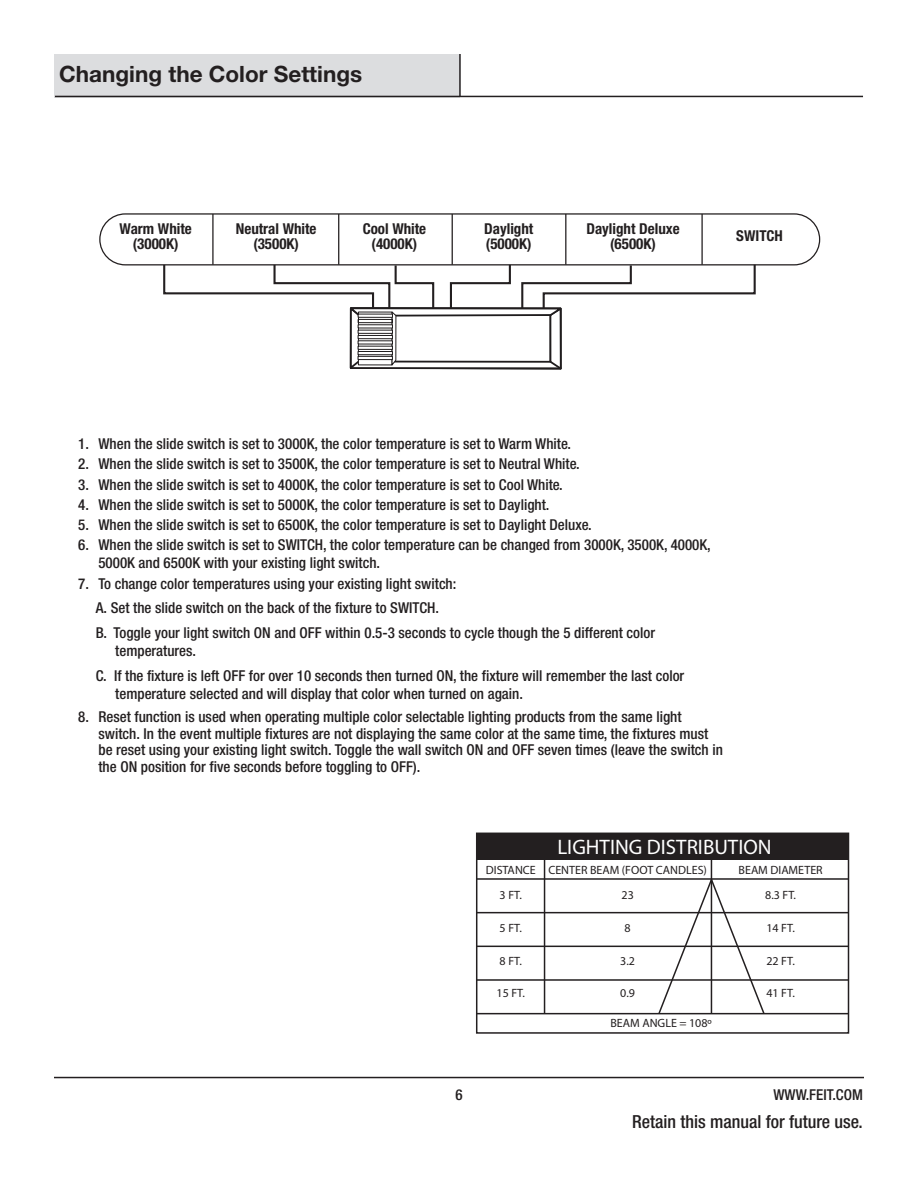
<style>
.page{position:relative;width:918px;height:1188px;background:#fff}
.page>*{position:absolute;margin:0;border:0;box-sizing:border-box;transform-origin:0 0}
.t1{font:700 22.5px "Helvetica Neue LT Std";color:#231f20}
.t2{font:21px "Myriad Pro";color:#fff}
.t3{font:500 condensed 18px "Helvetica Neue LT Std";color:#231f20}
.t4{font:500 condensed 15px/24.8px "Helvetica Neue";color:#231f20}
.t5{font:700 condensed 15px/15px "Helvetica Neue";color:#231f20;text-align:center}
.t6{font:500 condensed 15px "Helvetica Neue LT Std";color:#231f20}
.t7{font:12px/24.3px "Myriad Pro";color:#231f20;text-align:center}
</style>
<div class="page">
<hr style="left:54px;top:1077px;width:810px;height:1px;background:#231f20">
<div style="left:55px;top:54px;width:405px;height:43px;background:#dcdddf"></div>
<hr style="left:459px;top:54px;width:2px;height:42px;background:#231f20">
<hr style="left:55px;top:96px;width:808px;height:1px;background:#231f20">
<div style="left:476px;top:833px;width:373px;height:201px;border:2px solid #231f20"></div>
<div style="left:477px;top:833px;width:372px;height:27px;background:#231f20"></div>
<hr style="left:477px;top:878px;width:371px;height:2px;background:#231f20">
<hr style="left:477px;top:1013px;width:371px;height:1px;background:#231f20">
<hr style="left:477px;top:912px;width:371px;height:1px;background:#231f20">
<hr style="left:477px;top:946px;width:371px;height:1px;background:#231f20">
<hr style="left:477px;top:979px;width:371px;height:2px;background:#231f20">
<hr style="left:544px;top:858px;width:1px;height:155px;background:#231f20">
<hr style="left:711px;top:858px;width:1px;height:155px;background:#231f20">
<svg style="left:657px;top:878px;width:109px;height:137px"></svg>
<div style="left:99px;top:213px;width:721px;height:52px;border:1px solid #231f20;border-radius:25px"></div>
<svg style="left:162px;top:263px;width:595px;height:107px"></svg>
<div style="left:358px;top:356px;width:35px;height:4px;border:1px solid #201d1e"></div>
<div style="left:358px;top:351px;width:35px;height:4px;border:1px solid #201d1e"></div>
<div style="left:358px;top:346px;width:35px;height:4px;border:1px solid #201d1e"></div>
<hr style="left:358px;top:341px;width:34px;height:3px;background:#fff">
<div style="left:358px;top:335px;width:35px;height:4px;border:1px solid #201d1e"></div>
<div style="left:358px;top:330px;width:35px;height:4px;border:1px solid #201d1e"></div>
<div style="left:358px;top:319px;width:35px;height:4px;border:1px solid #201d1e"></div>
<div style="left:358px;top:314px;width:35px;height:4px;border:1px solid #201d1e"></div>
<hr style="left:212px;top:214px;width:2px;height:51px;background:#231f20">
<hr style="left:338px;top:214px;width:1px;height:51px;background:#231f20">
<hr style="left:452px;top:214px;width:1px;height:51px;background:#231f20">
<hr style="left:565px;top:214px;width:1px;height:51px;background:#231f20">
<hr style="left:701px;top:214px;width:2px;height:51px;background:#231f20">
<h1 class="t1" style="left:59px;top:60px;width:304px">Changing the Color Settings</h1>
<p class="t5" style="left:120px;top:221px;width:74px">Warm White (3000K)</p>
<p class="t5" style="left:236px;top:221px;width:82px">Neutral White (3500K)</p>
<p class="t5" style="left:363px;top:221px;width:65px">Cool White (4000K)</p>
<p class="t5" style="left:484px;top:221px;width:51px;text-align:left">Daylight (5000K)</p>
<p class="t5" style="left:586px;top:221px;width:95px">Daylight Deluxe (6500K)</p>
<p class="t5" style="left:736px;top:228px;width:48px">SWITCH</p>
<p class="t4" style="left:78px;top:431px;width:494px">1. When the slide switch is set to 3000K, the color temperature is set to Warm White.</p>
<p class="t4" style="left:78px;top:452px;width:503px">2. When the slide switch is set to 3500K, the color temperature is set to Neutral White.</p>
<p class="t4" style="left:78px;top:472px;width:486px">3. When the slide switch is set to 4000K, the color temperature is set to Cool White.</p>
<p class="t4" style="left:78px;top:492px;width:473px">4. When the slide switch is set to 5000K, the color temperature is set to Daylight.</p>
<p class="t4" style="left:78px;top:512px;width:515px">5. When the slide switch is set to 6500K, the color temperature is set to Daylight Deluxe.</p>
<p class="t4" style="left:98px;top:536px;width:614px;line-height:18px;text-indent:-20px">6. When the slide switch is set to SWITCH, the color temperature can be changed from 3000K, 3500K, 4000K,<br>5000K and 6500K with your existing light switch.</p>
<p class="t4" style="left:96px;top:571px;width:561px;text-indent:-18px">7. To change color temperatures using your existing light switch:<br>A. Set the slide switch on the back of the fixture to SWITCH.<br>B. Toggle your light switch ON and OFF within 0.5-3 seconds to cycle though the 5 different color</p>
<p class="t4" style="left:96px;top:638px;width:590px;text-indent:19px">temperatures.<br>C. If the fixture is left OFF for over 10 seconds then turned ON, the fixture will remember the last color</p>
<p class="t4" style="left:115px;top:681px;width:409px">temperature selected and will display that color when turned on again.</p>
<p class="t4" style="left:98px;top:708px;width:626px;line-height:16.5px;text-indent:-20px">8. Reset function is used when operating multiple color selectable lighting products from the same light switch. In the event multiple fixtures are not displaying the same color at the same time, the fixtures must be reset using your existing light switch. Toggle the wall switch ON and OFF seven times (leave the switch in the ON position for five seconds before toggling to OFF).</p>
<p class="t7" style="left:486px;top:859px;width:51px">DISTANCE<br>3 FT.</p>
<p class="t7" style="left:500px;top:916px;width:24px">5 FT.</p>
<p class="t7" style="left:500px;top:949px;width:24px">8 FT.</p>
<p class="t7" style="left:497px;top:981px;width:30px">15 FT.</p>
<h2 class="t2" style="left:557px;top:835px;width:216px">LIGHTING DISTRIBUTION</h2>
<p class="t7" style="left:622px;top:883px;width:14px">23</p>
<p class="t7" style="left:625px;top:916px;width:8px">8</p>
<p class="t7" style="left:620px;top:949px;width:16px">3.2</p>
<p class="t7" style="left:620px;top:981px;width:16px">0.9</p>
<p class="t7" style="left:610px;top:1011px;width:103px">BEAM ANGLE = 108º</p>
<p class="t7" style="left:548px;top:859px;width:160px">CENTER BEAM (FOOT CANDLES)</p>
<p class="t7" style="left:739px;top:859px;width:86px">BEAM DIAMETER<br>8.3 FT.</p>
<p class="t7" style="left:766px;top:916px;width:30px">14 FT.</p>
<p class="t7" style="left:766px;top:949px;width:30px">22 FT.</p>
<p class="t7" style="left:766px;top:981px;width:30px">41 FT.</p>
<p class="t6" style="left:455px;top:1086px;width:9px">6</p>
<p class="t6" style="left:773px;top:1086px;width:91px">WWW.FEIT.COM</p>
<p class="t3" style="left:632px;top:1111px;width:232px">Retain this manual for future use.</p>
</div>
